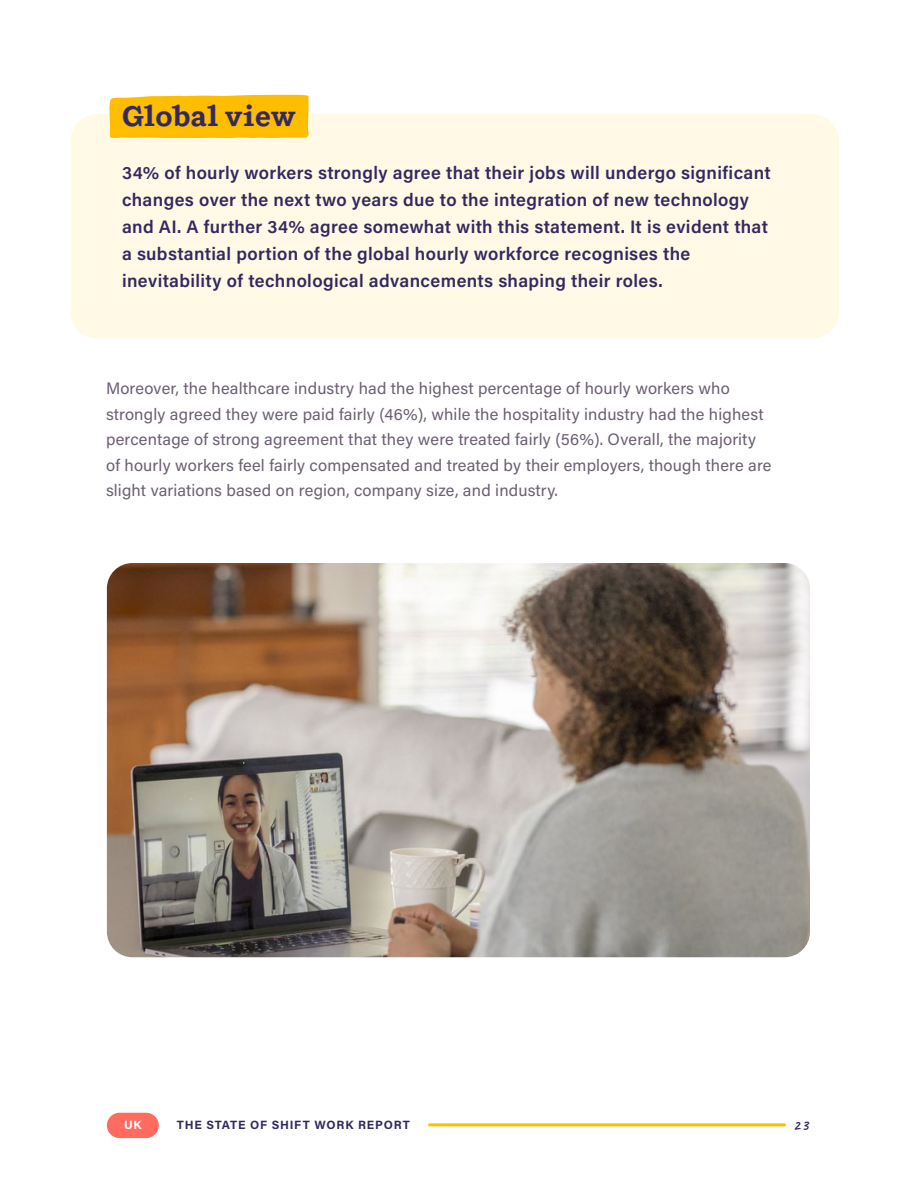
<style>
.page{position:relative;width:918px;height:1188px;background:#fff}
.page>*{position:absolute;margin:0;border:0;box-sizing:border-box;transform-origin:0 0}
.t1{font:700 28.5px "Shift";letter-spacing:.01em;color:#33295e}
.t2{font:600 18px/27px "Acumin Pro";letter-spacing:.02em;color:#33295e}
.t3{font:16.5px/25.5px "Acumin Pro";letter-spacing:.01em;color:#6c5f72}
.t4{font:700 15px "Caveat";color:#33295e}
.t5{font:700 12px "Acumin Pro";letter-spacing:.07em;color:#33295e}
.t6{font:700 12px "Acumin Pro";color:#fff}
</style>
<div class="page">
<div style="left:107px;top:1113px;width:52px;height:25px;background:#ff6b5e;border-radius:13px"></div>
<hr style="left:429px;top:1123px;width:356px;height:3px;background:#ffbd00">
<div style="left:71px;top:114px;width:768px;height:225px;background:#fff9e6;border-radius:27px"></div>
<div style="left:109px;top:95px;width:200px;height:43px;background:#ffbd00"></div>
<img style="left:107px;top:563px;width:703px;height:394px">
<h1 class="t1" style="left:122px;top:99px;width:175px">Global view</h1>
<p class="t2" style="left:122px;top:159px;width:650px">34% of hourly workers strongly agree that their jobs will undergo significant changes over the next two years due to the integration of new technology and AI. A further 34% agree somewhat with this statement. It is evident that a substantial portion of the global hourly workforce recognises the inevitability of technological advancements shaping their roles.</p>
<p class="t3" style="left:106px;top:375px;width:667px">Moreover, the healthcare industry had the highest percentage of hourly workers who strongly agreed they were paid fairly (46%), while the hospitality industry had the highest percentage of strong agreement that they were treated fairly (56%). Overall, the majority of hourly workers feel fairly compensated and treated by their employers, though there are slight variations based on region, company size, and industry.</p>
<p class="t6" style="left:124px;top:1117px;width:19px">UK</p>
<p class="t5" style="left:177px;top:1117px;width:234px">THE STATE OF SHIFT WORK REPORT</p>
<p class="t4" style="left:793px;top:1115px;width:16px">23</p>
</div>
